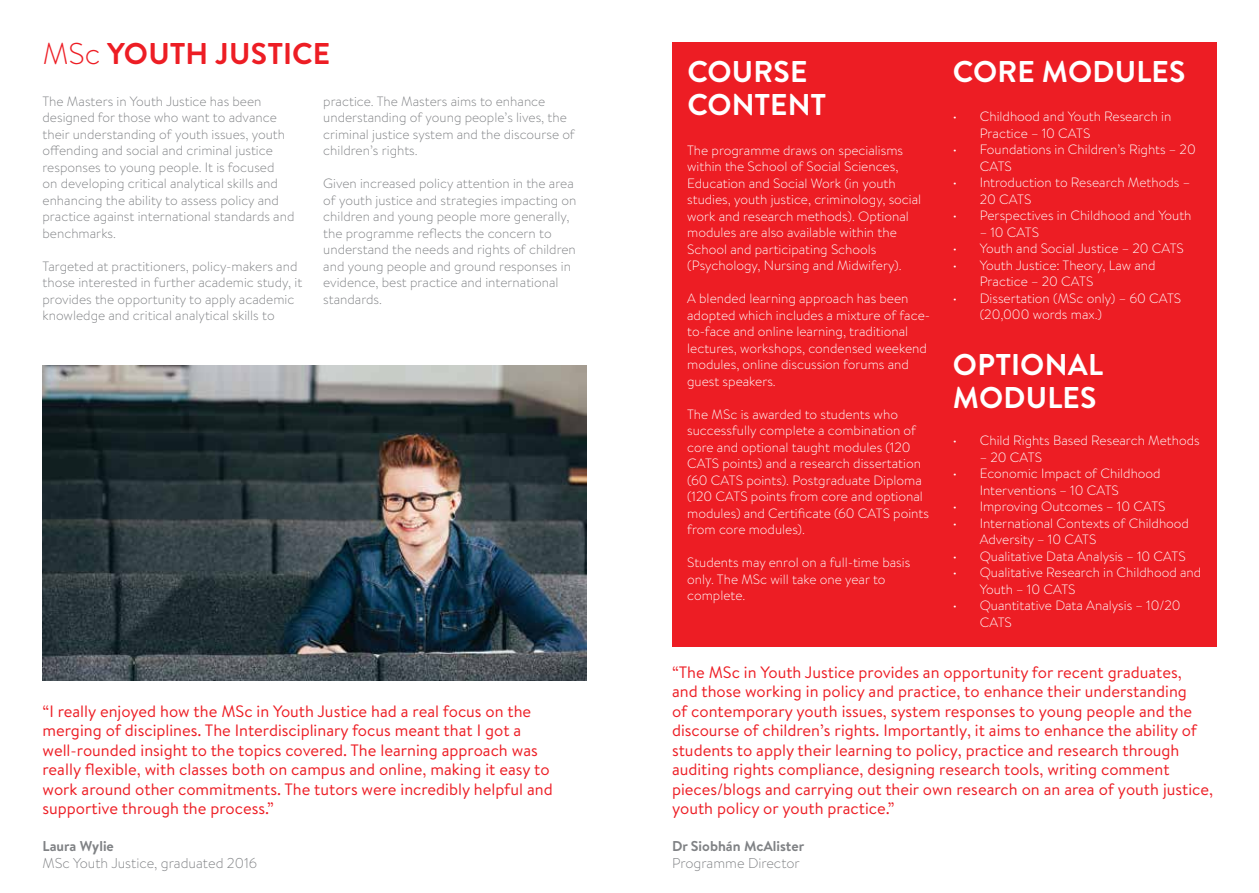
<style>
.page{position:relative;width:1259px;height:893px;background:#fff}
.page>*{position:absolute;margin:0;border:0;box-sizing:border-box;transform-origin:0 0}
.t1{font:700 30px/33px "Brandon Text";letter-spacing:.005em;color:#fff}
.t2{font:700 30px "Brandon Text";letter-spacing:.005em;color:#ed1d24}
.t3{font:16.5px/19.5px "Brandon Text";color:#ed1d24}
.t4{font:300 14.25px "Brandon Text";color:#808285}
.t5{font:700 14.25px "Brandon Text";color:#808285}
.t6{font:300 13.5px/16.5px "Brandon Text";color:#fff}
.t7{font:300 13.5px/16.5px "Brandon Text";color:#808285}
.s1{font-weight:300}
</style>
<div class="page">
<div style="left:672px;top:43px;width:544px;height:604px;background:#ed1d24"></div>
<img style="left:43px;top:366px;width:544px;height:314px">
<h1 class="t2" style="left:43px;top:32px;width:289px"><span class="s1">MSc</span> YOUTH JUSTICE</h1>
<p class="t7" style="left:43px;top:93px;width:253px">The Masters in Youth Justice has been designed for those who want to advance their understanding of youth issues, youth offending and social and criminal justice responses to young people. It is focused<br>on developing critical analytical skills and enhancing the ability to assess policy and practice against international standards and benchmarks.</p>
<p class="t7" style="left:43px;top:258px;width:261px">Targeted at practitioners, policy-makers and those interested in further academic study, it provides the opportunity to apply academic knowledge and critical analytical skills to</p>
<p class="t7" style="left:323px;top:93px;width:253px">practice. The Masters aims to enhance understanding of young people’s lives, the criminal justice system and the discourse of children’s rights.</p>
<p class="t7" style="left:323px;top:175px;width:255px">Given increased policy attention in the area of youth justice and strategies impacting on children and young people more generally, the programme reflects the concern to understand the needs and rights of children and young people and ground responses in evidence, best practice and international standards.</p>
<p class="t3" style="left:43px;top:701px;width:512px">“I really enjoyed how the MSc in Youth Justice had a real focus on the merging of disciplines. The Interdisciplinary focus meant that I got a well-rounded insight to the topics covered. The learning approach was really flexible, with classes both on campus and online, making it easy to work around other commitments. The tutors were incredibly helpful and supportive through the process.”</p>
<p class="t5" style="left:43px;top:836px;width:73px">Laura Wylie</p>
<p class="t4" style="left:43px;top:853px;width:216px">MSc Youth Justice, graduated 2016</p>
<h1 class="t1" style="left:687px;top:54px;width:141px">COURSE<br>CONTENT</h1>
<p class="t6" style="left:687px;top:141px;width:236px">The programme draws on specialisms within the School of Social Sciences, Education and Social Work (in youth studies, youth justice, criminology, social work and research methods). Optional modules are also available within the School and participating Schools (Psychology, Nursing and Midwifery).</p>
<p class="t6" style="left:687px;top:290px;width:244px">A blended learning approach has been adopted which includes a mixture of face&shy;to-face and online learning, traditional lectures, workshops, condensed weekend modules, online discussion forums and guest speakers.</p>
<p class="t6" style="left:687px;top:405px;width:243px">The MSc is awarded to students who successfully complete a combination of core and optional taught modules (120<br>CATS points) and a research dissertation (60 CATS points). Postgraduate Diploma (120 CATS points from core and optional modules) and Certificate (60 CATS points from core modules).</p>
<p class="t6" style="left:687px;top:554px;width:225px">Students may enrol on a full-time basis only. The MSc will take one year to complete.</p>
<h1 class="t1" style="left:953px;top:54px;width:234px">CORE MODULES</h1>
<p class="t6" style="left:979px;top:108px;width:193px;text-indent:-27px">• Childhood and Youth Research in<br>Practice – 10 CATS</p>
<p class="t6" style="left:979px;top:141px;width:217px;text-indent:-27px">• Foundations in Children’s Rights – 20<br>CATS</p>
<p class="t6" style="left:979px;top:174px;width:212px;text-indent:-27px">• Introduction to Research Methods –<br>20 CATS</p>
<p class="t6" style="left:952px;top:207px;width:240px">• Perspectives in Childhood and Youth</p>
<p class="t6" style="left:979px;top:223px;width:61px">– 10 CATS</p>
<p class="t6" style="left:952px;top:240px;width:233px">• Youth and Social Justice – 20 CATS</p>
<p class="t6" style="left:979px;top:256px;width:177px;text-indent:-27px">• Youth Justice: Theory, Law and<br>Practice – 20 CATS</p>
<p class="t6" style="left:979px;top:289px;width:203px;text-indent:-27px">• Dissertation (MSc only) – 60 CATS (20,000 words max.)</p>
<h1 class="t1" style="left:953px;top:348px;width:152px">OPTIONAL<br>MODULES</h1>
<p class="t6" style="left:952px;top:432px;width:248px">• Child Rights Based Research Methods</p>
<p class="t6" style="left:979px;top:448px;width:64px">– 20 CATS</p>
<p class="t6" style="left:979px;top:465px;width:182px;text-indent:-27px">• Economic Impact of Childhood<br>Interventions – 10 CATS</p>
<p class="t6" style="left:952px;top:498px;width:214px">• Improving Outcomes – 10 CATS</p>
<p class="t6" style="left:979px;top:514px;width:211px;text-indent:-27px">• International Contexts of Childhood<br>Adversity – 10 CATS</p>
<p class="t6" style="left:952px;top:547px;width:234px">• Qualitative Data Analysis – 10 CATS</p>
<p class="t6" style="left:979px;top:564px;width:223px;text-indent:-27px">• Qualitative Research in Childhood and<br>Youth – 10 CATS</p>
<p class="t6" style="left:979px;top:597px;width:202px;text-indent:-27px">• Quantitative Data Analysis – 10/20<br>CATS</p>
<p class="t3" style="left:672px;top:662px;width:542px">“The MSc in Youth Justice provides an opportunity for recent graduates,<br>and those working in policy and practice, to enhance their understanding<br>of contemporary youth issues, system responses to young people and the discourse of children’s rights. Importantly, it aims to enhance the ability of students to apply their learning to policy, practice and research through auditing rights compliance, designing research tools, writing comment pieces/blogs and carrying out their own research on an area of youth justice, youth policy or youth practice.”</p>
<p class="t5" style="left:672px;top:836px;width:134px">Dr Siobhán McAlister</p>
<p class="t4" style="left:672px;top:853px;width:129px">Programme Director</p>
</div>
